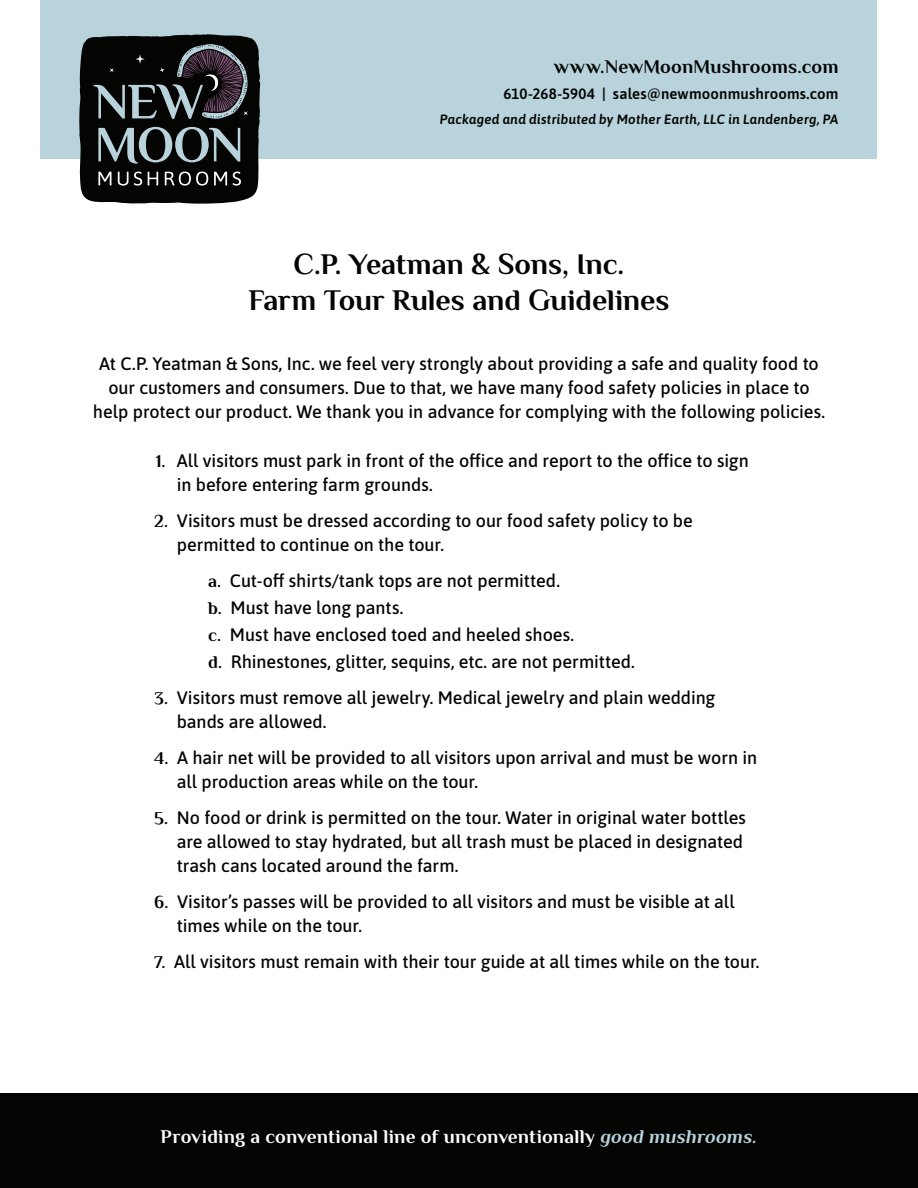
<style>
.page{position:relative;width:918px;height:1188px;background:#fff}
.page>*{position:absolute;margin:0;border:0;box-sizing:border-box;transform-origin:0 0}
.t1{font:700 30px/36px "Philosopher";color:#040503;text-align:center}
.t2{font:700 19.5px "Philosopher";letter-spacing:.01em;color:#fff}
.t3{font:700 19.5px "Philosopher";letter-spacing:.005em;color:#040503}
.t4{font:500 18px/24px "Asap";letter-spacing:-.005em;color:#040503}
.t5{font:600 15px "Asap";letter-spacing:.01em;color:#040503}
.t6{font:italic 600 13.5px "Asap";letter-spacing:.015em;color:#040503}
.s1{font-family:"Philosopher";font-weight:700}
.s2{font-style:italic;color:#b9d3dd}
</style>
<div class="page">
<div style="left:40px;top:0;width:838px;height:159px;background:#b9d3dd"></div>
<div style="left:0;top:1094px;width:918px;height:94px;background:#040503"></div>
<svg style="left:79px;top:34px;width:182px;height:170px"></svg>
<p class="t3" style="left:554px;top:54px;width:286px">www.NewMoonMushrooms.com</p>
<p class="t5" style="left:503px;top:84px;width:337px">610-268-5904 | sales@newmoonmushrooms.com</p>
<p class="t6" style="left:440px;top:110px;width:400px">Packaged and distributed by Mother Earth, LLC in Landenberg, PA</p>
<h1 class="t1" style="left:248px;top:246px;width:423px">C.P. Yeatman &amp; Sons, Inc.<br>Farm Tour Rules and Guidelines</h1>
<p class="t4" style="left:93px;top:351px;width:734px;text-align:center">At C.P. Yeatman &amp; Sons, Inc. we feel very strongly about providing a safe and quality food to our customers and consumers. Due to that, we have many food safety policies in place to help protect our product. We thank you in advance for complying with the following policies.</p>
<p class="t4" style="left:177px;top:447px;width:574px;text-indent:-21px"><span class="s1">1.</span> All visitors must park in front of the office and report to the office to sign in before entering farm grounds.</p>
<p class="t4" style="left:177px;top:507px;width:518px;text-indent:-22px"><span class="s1">2.</span> Visitors must be dressed according to our food safety policy to be permitted to continue on the tour.</p>
<p class="t4" style="left:208px;top:566px;width:428px;line-height:27px"><span class="s1">a.</span> Cut-off shirts/tank tops are not permitted.<br><span class="s1">b.</span> Must have long pants.<br><span class="s1">c.</span> Must have enclosed toed and heeled shoes.<br><span class="s1">d.</span> Rhinestones, glitter, sequins, etc. are not permitted.</p>
<p class="t4" style="left:177px;top:684px;width:540px;text-indent:-22px"><span class="s1">3.</span> Visitors must remove all jewelry. Medical jewelry and plain wedding bands are allowed.</p>
<p class="t4" style="left:177px;top:744px;width:582px;text-indent:-22px"><span class="s1">4.</span> A hair net will be provided to all visitors upon arrival and must be worn in all production areas while on the tour.</p>
<p class="t4" style="left:177px;top:804px;width:571px;text-indent:-22px"><span class="s1">5.</span> No food or drink is permitted on the tour. Water in original water bottles are allowed to stay hydrated, but all trash must be placed in designated trash cans located around the farm.</p>
<p class="t4" style="left:177px;top:888px;width:559px;text-indent:-22px"><span class="s1">6.</span> Visitor’s passes will be provided to all visitors and must be visible at all times while on the tour.</p>
<p class="t4" style="left:154px;top:948px;width:607px"><span class="s1">7.</span> All visitors must remain with their tour guide at all times while on the tour.</p>
<p class="t2" style="left:161px;top:1123px;width:598px">Providing a conventional line of unconventionally <span class="s2">good mushrooms.</span></p>
</div>
